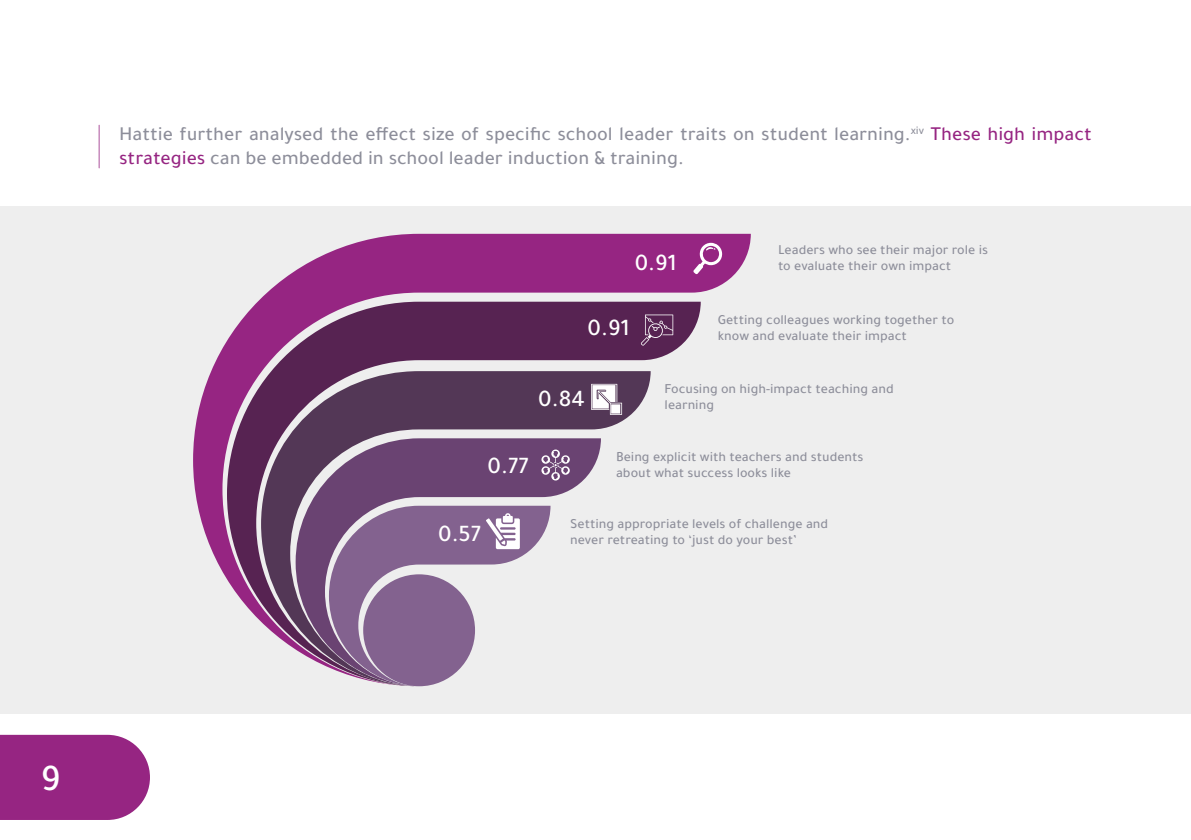
<style>
.page{position:relative;width:1191px;height:840px;background:#fff}
.page>*{position:absolute;margin:0;border:0;box-sizing:border-box;transform-origin:0 0}
.t1{font:500 38px "Boutros MBC Dinkum";color:#fff}
.t2{font:500 24px "Boutros MBC Dinkum";color:#fff}
.t3{font:500 20px/24px "Boutros MBC Dinkum";color:#8d8e9a}
.t4{font:500 14px/16px "Boutros MBC Dinkum";color:#8d8e9a}
.s1{color:#962582}
</style>
<div class="page">
<div style="left:0;top:206px;width:1191px;height:507px;background:#eee"></div>
<div style="left:0;top:734px;width:150px;height:85px;background:#962582"></div>
<svg style="left:193px;top:234px;width:558px;height:345px"></svg>
<svg style="left:227px;top:301px;width:473px;height:321px"></svg>
<svg style="left:261px;top:371px;width:389px;height:279px;fill:#533756"></svg>
<svg style="left:296px;top:438px;width:305px;height:248px;fill:#6a4372"></svg>
<svg style="left:693px;top:243px;width:29px;height:31px"></svg>
<svg style="left:541px;top:449px;width:29px;height:31px"></svg>
<svg style="left:641px;top:314px;width:32px;height:31px"></svg>
<svg style="left:329px;top:505px;width:221px;height:180px"></svg>
<hr style="left:99px;top:125px;width:1px;height:43px;background:#962582">
<svg style="left:591px;top:383px;width:31px;height:31px"></svg>
<h3 class="t3" style="left:119px;top:122px;width:974px">Hattie further analysed the effect size of specific school leader traits on student learning.<sup>xiv</sup> <span class="s1">These high impact strategies</span> can be embedded in school leader induction &amp; training.</h3>
<h2 class="t2" style="left:634px;top:246px;width:43px">٠.٩١</h2>
<p class="t4" style="left:778px;top:241px;width:212px">Leaders who see their major role is to evaluate their own impact</p>
<h2 class="t2" style="left:587px;top:310px;width:43px">٠.٩١</h2>
<p class="t4" style="left:718px;top:311px;width:238px">Getting colleagues working together to know and evaluate their impact</p>
<h2 class="t2" style="left:538px;top:381px;width:48px">٠.٨٤</h2>
<h2 class="t2" style="left:487px;top:448px;width:43px">٠.٧٧</h2>
<p class="t4" style="left:664px;top:380px;width:231px">Focusing on high-impact teaching and learning</p>
<p class="t4" style="left:616px;top:448px;width:249px">Being explicit with teachers and students about what success looks like</p>
<h2 class="t2" style="left:438px;top:516px;width:44px">٠.٥٧</h2>
<p class="t4" style="left:570px;top:514px;width:260px">Setting appropriate levels of challenge and never retreating to ‘just do your best’</p>
<h1 class="t1" style="left:41px;top:750px;width:21px">٩</h1>
</div>
